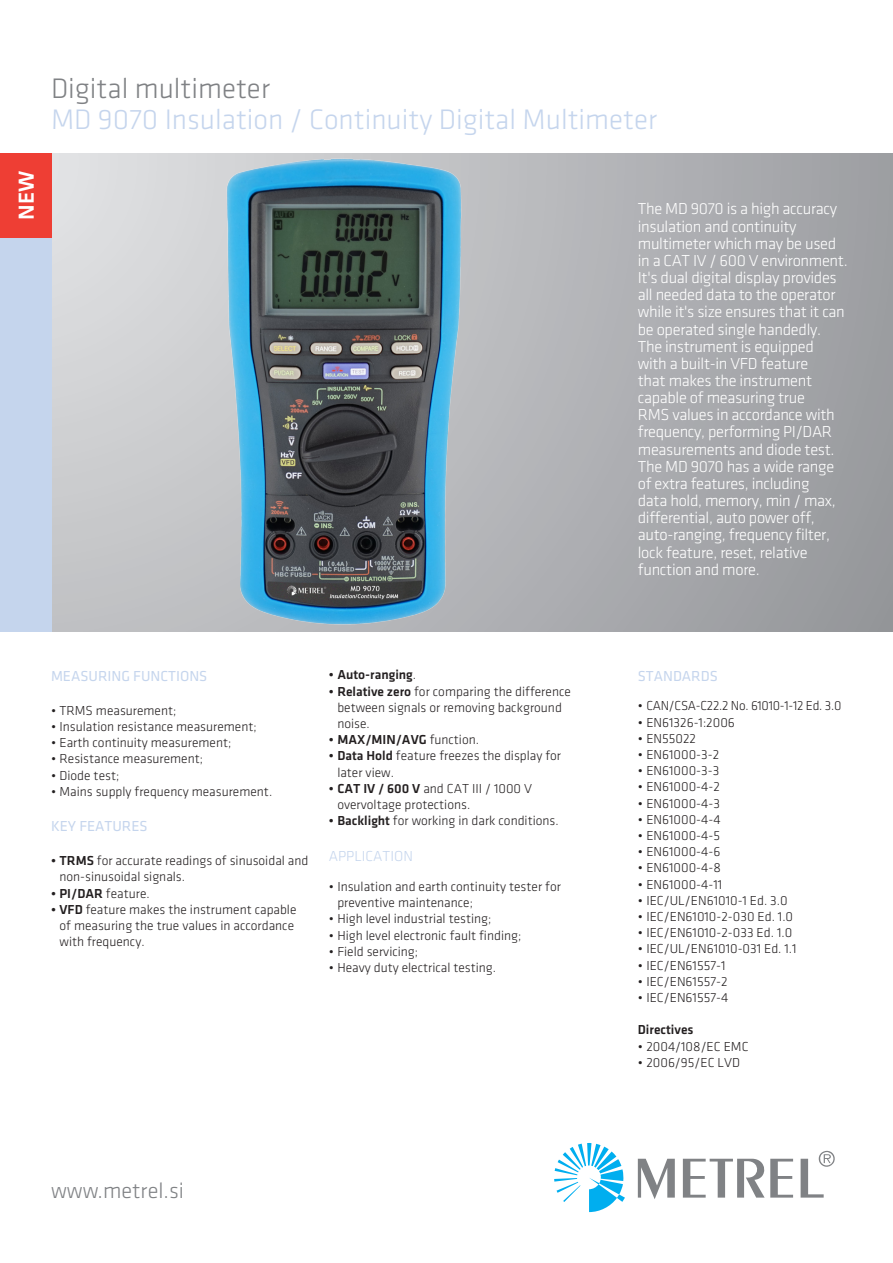
<style>
.page{position:relative;width:893px;height:1263px;background:#fff}
.page>*{position:absolute;margin:0;border:0;box-sizing:border-box;transform-origin:0 0}
.naslov{font:300 29.25px "Klavika";color:#c5d5ed}
.naslov-2{font:300 29.25px "Klavika";color:#808285}
.t1{font:300 22.5px "Klavika";color:#808285}
.t2{font:500 22.5px "Klavika";color:#fff}
.podnaslov{font:300 16.5px/17.1px "Klavika";letter-spacing:-.02em;color:#fff}
.t3{font:15px "Klavika";color:#c5d5ed}
.Bulet_FUNCTIONS{font:300 15px "Klavika";color:#c5d5ed}
.t4{font:300 13.5px/16.2px "Klavika";color:#231f20}
.t5{font:500 13.5px "Klavika";color:#231f20}
.t6{font:300 13.5px "Klavika";letter-spacing:-.02em;color:#231f20}
.s1{font-weight:500}
.s2{font-weight:300}
</style>
<div class="page">
<svg style="left:51px;top:153px;width:842px;height:478px;background:#b4b5b8"></svg>
<svg style="left:554px;top:1143px;width:71px;height:69px"></svg>
<svg style="left:638px;top:1150px;width:197px;height:49px"></svg>
<div style="left:0;top:153px;width:51px;height:478px;background:#c5d5ed"></div>
<div style="left:0;top:153px;width:51px;height:84px;background:#ee3e34"></div>
<img style="left:218px;top:153px;width:252px;height:478px">
<p class="t2" style="left:14px;top:220px;width:51px;rotate:-90deg">NEW</p>
<p class="naslov-2" style="left:51px;top:72px;width:221px">Digital multimeter</p>
<p class="naslov" style="left:51px;top:104px;width:608px">MD 9070 Insulation / Continuity Digital Multimeter</p>
<p class="podnaslov" style="left:638px;top:201px;width:211px">The MD 9070 is a high accuracy insulation and continuity multimeter which may be used in a CAT IV / 600 V environment.<br>It's dual digital display provides all needed data to the operator while it's size ensures that it can be operated single handedly.</p>
<p class="podnaslov" style="left:638px;top:338px;width:200px">The instrument is equipped with a built-in VFD feature that makes the instrument capable of measuring true<br>RMS values in accordance with frequency, performing PI/DAR measurements and diode test.<br>The MD 9070 has a wide range of extra features, including data hold, memory, min / max, differential, auto power off, auto-ranging, frequency filter, lock feature, reset, relative function and more.</p>
<p class="t3" style="left:51px;top:668px;width:158px">MEASURING FUNCTIONS</p>
<p class="t4" style="left:51px;top:702px;width:127px">• TRMS measurement;</p>
<p class="t4" style="left:51px;top:719px;width:207px">• Insulation resistance measurement;</p>
<p class="t4" style="left:51px;top:735px;width:182px">• Earth continuity measurement;</p>
<p class="t4" style="left:51px;top:751px;width:154px">• Resistance measurement;</p>
<p class="t4" style="left:51px;top:767px;width:70px">• Diode test;</p>
<p class="t4" style="left:51px;top:783px;width:223px">• Mains supply frequency measurement.</p>
<p class="t3" style="left:51px;top:818px;width:98px">KEY FEATURES</p>
<p class="t4" style="left:60px;top:853px;width:250px;text-indent:-9px"><span class="s1">• TRMS</span> for accurate readings of sinusoidal and non-sinusoidal signals.</p>
<p class="t4" style="left:51px;top:885px;width:100px"><span class="s1">• PI/DAR</span> feature.</p>
<p class="t4" style="left:60px;top:901px;width:238px;text-indent:-9px"><span class="s1">• VFD</span> feature makes the instrument capable of measuring the true values in accordance with frequency.</p>
<p class="t5" style="left:329px;top:668px;width:89px">• Auto-ranging<span class="s2">.</span></p>
<p class="t4" style="left:337px;top:683px;width:235px;text-indent:-9px"><span class="s1">• Relative zero</span> for comparing the difference between signals or removing background noise.</p>
<p class="t5" style="left:329px;top:732px;width:152px">• MAX/MIN/AVG <span class="s2">function.</span></p>
<p class="t4" style="left:337px;top:748px;width:225px;text-indent:-9px"><span class="s1">• Data Hold</span> feature freezes the display for later view.</p>
<p class="t4" style="left:337px;top:780px;width:196px;text-indent:-9px"><span class="s1">• CAT IV / 600 V</span> and CAT III / 1000 V overvoltage protections.</p>
<p class="t4" style="left:329px;top:813px;width:231px"><span class="s1">• Backlight</span> for working in dark conditions.</p>
<p class="Bulet_FUNCTIONS" style="left:329px;top:848px;width:86px">APPLICATION</p>
<p class="t4" style="left:337px;top:879px;width:225px;text-indent:-9px">• Insulation and earth continuity tester for preventive maintenance;</p>
<p class="t4" style="left:329px;top:911px;width:164px">• High level industrial testing;</p>
<p class="t4" style="left:329px;top:927px;width:194px">• High level electronic fault finding;</p>
<p class="t4" style="left:329px;top:943px;width:91px">• Field servicing;</p>
<p class="t4" style="left:329px;top:960px;width:169px">• Heavy duty electrical testing.</p>
<p class="t3" style="left:638px;top:667px;width:82px">STANDARDS</p>
<p class="t6" style="left:638px;top:698px;width:205px">• CAN/CSA-C22.2 No. 61010-1-12 Ed. 3.0</p>
<p class="t4" style="left:638px;top:714px;width:99px">• EN61326-1:2006</p>
<p class="t4" style="left:638px;top:730px;width:60px">• EN55022</p>
<p class="t4" style="left:638px;top:746px;width:83px">• EN61000-3-2</p>
<p class="t4" style="left:638px;top:763px;width:83px">• EN61000-3-3</p>
<p class="t4" style="left:638px;top:779px;width:84px">• EN61000-4-2</p>
<p class="t4" style="left:638px;top:795px;width:84px">• EN61000-4-3</p>
<p class="t4" style="left:638px;top:811px;width:84px">• EN61000-4-4</p>
<p class="t4" style="left:638px;top:827px;width:84px">• EN61000-4-5</p>
<p class="t4" style="left:638px;top:844px;width:84px">• EN61000-4-6</p>
<p class="t4" style="left:638px;top:860px;width:84px">• EN61000-4-8</p>
<p class="t4" style="left:638px;top:876px;width:86px">• EN61000-4-11</p>
<p class="t4" style="left:638px;top:892px;width:151px">• IEC/UL/EN61010-1 Ed. 3.0</p>
<p class="t4" style="left:638px;top:908px;width:157px">• IEC/EN61010-2-030 Ed. 1.0</p>
<p class="t4" style="left:638px;top:925px;width:156px">• IEC/EN61010-2-033 Ed. 1.0</p>
<p class="t4" style="left:638px;top:941px;width:160px">• IEC/UL/EN61010-031 Ed. 1.1</p>
<p class="t4" style="left:638px;top:957px;width:89px">• IEC/EN61557-1</p>
<p class="t4" style="left:638px;top:973px;width:91px">• IEC/EN61557-2</p>
<p class="t4" style="left:638px;top:989px;width:92px">• IEC/EN61557-4</p>
<p class="t5" style="left:638px;top:1022px;width:57px">Directives</p>
<p class="t4" style="left:638px;top:1038px;width:112px">• 2004/108/EC EMC</p>
<p class="t4" style="left:638px;top:1054px;width:104px">• 2006/95/EC LVD</p>
<p class="t1" style="left:51px;top:1178px;width:134px">www.metrel.si</p>
</div>
